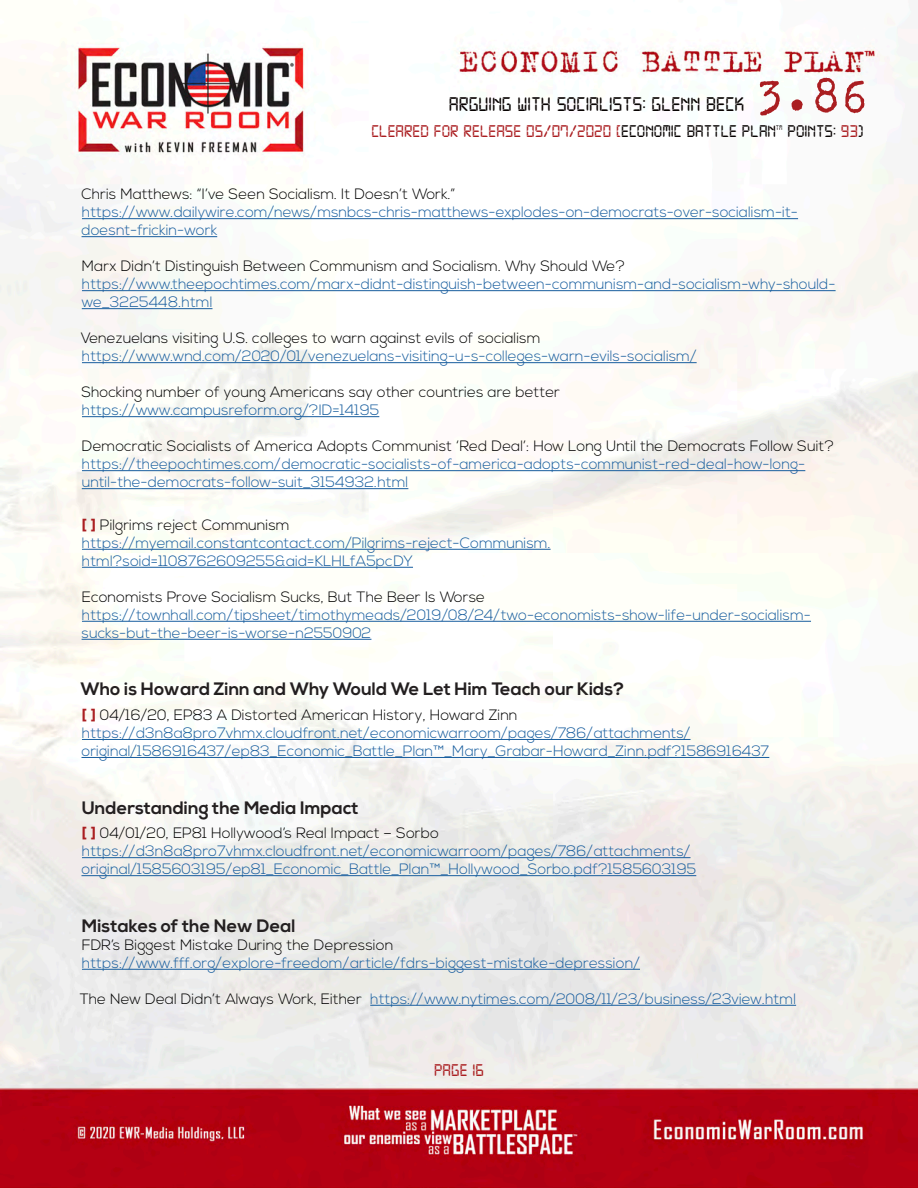
<style>
.page{position:relative;width:918px;height:1188px;background:#fff}
.page>*{position:absolute;margin:0;border:0;box-sizing:border-box;transform-origin:0 0}
.t1{font:51px "Trixie";color:#aa1e21}
.t2{font:21px "Digital 7";color:#080302}
.t3{font:700 18px "Nexa";color:#231f20}
.t4{font:18px "Digital 7";color:#aa1e21}
.t5{font:18px "Digital 7";color:#080302}
.t6{font:300 15px/18px "Nexa";color:#175d9e}
.t7{font:300 15px "Nexa";color:#000}
.t8{font:7.05px "Digital 7";color:#080302}
.s1{color:#080302}
.s2{color:#aa1e21}
.s3{font-family:"Museo Slab 900";font-weight:400;color:#aa1e21}
.s4{color:#000}
</style>
<div class="page">
<img style="left:0;top:5px;width:918px;height:1183px">
<hr style="left:82px;top:218px;width:716px;height:1px;background:#175d9e">
<hr style="left:82px;top:236px;width:135px;height:1px;background:#175d9e">
<hr style="left:82px;top:290px;width:754px;height:1px;background:#175d9e">
<hr style="left:82px;top:308px;width:131px;height:1px;background:#175d9e">
<hr style="left:82px;top:362px;width:615px;height:1px;background:#175d9e">
<hr style="left:82px;top:416px;width:297px;height:1px;background:#175d9e">
<hr style="left:82px;top:470px;width:723px;height:1px;background:#175d9e">
<hr style="left:82px;top:488px;width:326px;height:1px;background:#175d9e">
<hr style="left:82px;top:549px;width:469px;height:1px;background:#175d9e">
<hr style="left:82px;top:567px;width:331px;height:1px;background:#175d9e">
<hr style="left:82px;top:621px;width:729px;height:1px;background:#175d9e">
<hr style="left:82px;top:639px;width:289px;height:1px;background:#175d9e">
<hr style="left:82px;top:739px;width:609px;height:1px;background:#175d9e">
<hr style="left:81px;top:757px;width:688px;height:1px;background:#175d9e">
<hr style="left:82px;top:857px;width:609px;height:1px;background:#175d9e">
<hr style="left:81px;top:875px;width:615px;height:1px;background:#175d9e">
<hr style="left:82px;top:969px;width:558px;height:1px;background:#175d9e">
<hr style="left:370px;top:1005px;width:426px;height:1px;background:#175d9e">
<h1 class="t1" style="left:756px;top:62px;width:114px">3.86</h1>
<p class="t4" style="left:371px;top:123px;width:406px">CLEARED FOR RELEASE 05/07/2020 [<span class="s1">ECONOMIC BATTLE PLAN</span></p>
<p class="t8" style="left:776px;top:124px;width:8px">TM</p>
<p class="t5" style="left:788px;top:123px;width:78px">POINTS: <span class="s2">93</span>)</p>
<h2 class="t2" style="left:449px;top:95px;width:297px">ARGUING WITH SOCIALISTS: GLENN BECK</h2>
<p class="t7" style="left:81px;top:185px;width:376px">Chris Matthews: “I’ve Seen Socialism. It Doesn’t Work.”</p>
<p class="t6" style="left:82px;top:204px;width:718px">https://www.dailywire.com/news/msnbcs-chris-matthews-explodes-on-democrats-over-socialism-it&shy;doesnt-frickin-work</p>
<p class="t7" style="left:82px;top:257px;width:545px">Marx Didn’t Distinguish Between Communism and Socialism. Why Should We?</p>
<p class="t6" style="left:82px;top:276px;width:755px">https://www.theepochtimes.com/marx-didnt-distinguish-between-communism-and-socialism-why-should&shy;we_3225448.html</p>
<p class="t7" style="left:81px;top:329px;width:461px">Venezuelans visiting U.S. colleges to warn against evils of socialism</p>
<p class="t6" style="left:82px;top:348px;width:616px">https://www.wnd.com/2020/01/venezuelans-visiting-u-s-colleges-warn-evils-socialism/</p>
<p class="t7" style="left:81px;top:383px;width:480px">Shocking number of young Americans say other countries are better</p>
<p class="t6" style="left:82px;top:402px;width:299px">https://www.campusreform.org/?ID=14195</p>
<p class="t7" style="left:82px;top:437px;width:754px">Democratic Socialists of America Adopts Communist ‘Red Deal’: How Long Until the Democrats Follow Suit?</p>
<p class="t6" style="left:82px;top:456px;width:725px">https://theepochtimes.com/democratic-socialists-of-america-adopts-communist-red-deal-how-long&shy;until-the-democrats-follow-suit_3154932.html</p>
<p class="t7" style="left:82px;top:516px;width:210px"><span class="s3">[ ]</span> Pilgrims reject Communism</p>
<p class="t6" style="left:82px;top:534px;width:470px">https://myemail.constantcontact.com/Pilgrims-reject-Communism. html?soid=1108762609255&amp;aid=KLHLfA5pcDY</p>
<p class="t7" style="left:82px;top:588px;width:405px">Economists Prove Socialism Sucks, But The Beer Is Worse</p>
<p class="t6" style="left:82px;top:606px;width:731px">https://townhall.com/tipsheet/timothymeads/2019/08/24/two-economists-show-life-under-socialism&shy;sucks-but-the-beer-is-worse-n2550902</p>
<p class="t3" style="left:81px;top:679px;width:545px">Who is Howard Zinn and Why Would We Let Him Teach our Kids?</p>
<p class="t7" style="left:82px;top:706px;width:438px"><span class="s3">[ ]</span> 04/16/20, EP83 A Distorted American History, Howard Zinn</p>
<p class="t6" style="left:81px;top:725px;width:689px">https://d3n8a8pro7vhmx.cloudfront.net/economicwarroom/pages/786/attachments/ original/1586916437/ep83_Economic_Battle_Plan™_Mary_Grabar-Howard_Zinn.pdf?1586916437</p>
<p class="t3" style="left:82px;top:797px;width:279px">Understanding the Media Impact</p>
<p class="t7" style="left:82px;top:824px;width:359px"><span class="s3">[ ]</span> 04/01/20, EP81 Hollywood’s Real Impact – Sorbo</p>
<p class="t6" style="left:81px;top:843px;width:616px">https://d3n8a8pro7vhmx.cloudfront.net/economicwarroom/pages/786/attachments/ original/1585603195/ep81_Economic_Battle_Plan™_Hollywood_Sorbo.pdf?1585603195</p>
<p class="t3" style="left:82px;top:915px;width:215px">Mistakes of the New Deal</p>
<p class="t7" style="left:82px;top:936px;width:313px">FDR’s Biggest Mistake During the Depression</p>
<p class="t6" style="left:82px;top:954px;width:560px">https://www.fff.org/explore-freedom/article/fdrs-biggest-mistake-depression/</p>
<p class="t6" style="left:80px;top:990px;width:718px"><span class="s4">The New Deal Didn’t Always Work, Either</span> https://www.nytimes.com/2008/11/23/business/23view.html</p>
<p class="t4" style="left:434px;top:1062px;width:51px">PAGE 16</p>
</div>
